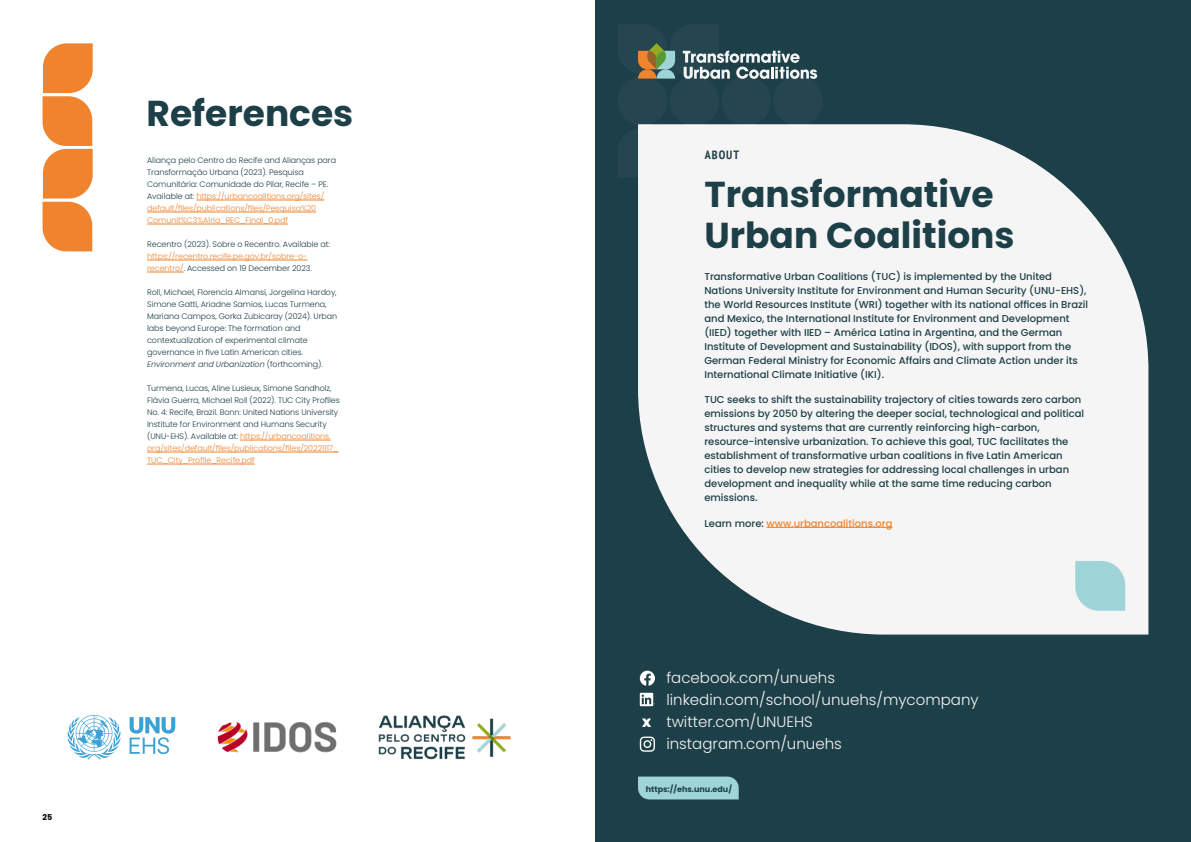
<style>
.page{position:relative;width:1191px;height:842px;background:#fff}
.page>*{position:absolute;margin:0;border:0;box-sizing:border-box;transform-origin:0 0}
.Headline_Small_Light{font:700 36px/41px "Poppins";color:#1d3f48}
.Sell_Light{font:300 15px "Poppins";color:#f5f5f5}
.Sub_Head_Light{font:700 condensed 12px "PT Sans";letter-spacing:.08em;color:#1d3f48}
.Body_Copy_Dark_No_In{font:900 12px "Poppins";color:#fff}
.Display_Text_Long{font:500 10px/14px "Poppins";color:#1d3f48}
.Display_Text_Long-2{font:500 10px "Poppins";color:#f0832d}
.Body_Copy_Dark_No_In-2{font:300 8px/12px "Poppins";letter-spacing:-.01em;color:#1d3f48}
.Author_Name_Dark{font:700 8px "Poppins";color:#1d3f48}
.t1{font:700 8px "Poppins";color:#000}
.s1{color:#f0832d}
.s2{font-style:italic}
.s3{color:#1d3f48}
</style>
<div class="page">
<div style="left:595px;top:0;width:596px;height:842px;background:#1d3f48"></div>
<img style="left:378px;top:715px;width:133px;height:45px">
<hr style="left:196px;top:200px;width:128px;height:1px;background:#f0832d">
<hr style="left:147px;top:212px;width:169px;height:1px;background:#f0832d">
<hr style="left:147px;top:224px;width:141px;height:1px;background:#f0832d">
<hr style="left:147px;top:260px;width:160px;height:1px;background:#f0832d">
<hr style="left:147px;top:272px;width:37px;height:1px;background:#f0832d">
<hr style="left:240px;top:440px;width:90px;height:1px;background:#f0832d">
<hr style="left:147px;top:452px;width:191px;height:1px;background:#f0832d">
<hr style="left:147px;top:464px;width:108px;height:1px;background:#f0832d">
<svg style="left:43px;top:43px;width:50px;height:208px;background:#f2944a"></svg>
<svg style="left:638px;top:43px;width:180px;height:36px"></svg>
<svg style="left:640px;top:671px;width:15px;height:15px"></svg>
<svg style="left:640px;top:693px;width:15px;height:13px"></svg>
<svg style="left:640px;top:736px;width:15px;height:16px"></svg>
<svg style="left:638px;top:124px;width:510px;height:510px;background:#dfe2e3"></svg>
<hr style="left:766px;top:527px;width:126px;height:1px;background:#f0832d">
<svg style="left:1075px;top:561px;width:50px;height:50px;background:#a8d8db"></svg>
<div style="left:638px;top:776px;width:100px;height:23px;background:#9fd5d8"></div>
<svg style="left:67px;top:715px;width:54px;height:44px"></svg>
<svg style="left:130px;top:717px;width:45px;height:37px"></svg>
<img style="left:217px;top:722px;width:120px;height:31px">
<p class="Headline_Small_Light" style="left:147px;top:93px;width:208px">References</p>
<p class="Body_Copy_Dark_No_In-2" style="left:147px;top:155px;width:190px">Aliança pelo Centro do Recife and Alianças para Transformação Urbana (2023). Pesquisa Comunitária: Comunidade do Pilar, Recife – PE.<br>Available at: <span class="s1">https://urbancoalitions.org/sites/ default/files/publications/files/Pesquisa%20<br>Comunit%C3%A1ria_REC_Final_0.pdf</span></p>
<p class="Body_Copy_Dark_No_In-2" style="left:147px;top:239px;width:184px">Recentro (2023). Sobre o Recentro. Available at: <span class="s1">https://recentro.recife.pe.gov.br/sobre-o&shy;recentro/</span>. Accessed on 19 December 2023.</p>
<p class="Body_Copy_Dark_No_In-2" style="left:147px;top:287px;width:192px">Roll, Michael, Florencia Almansi, Jorgelina Hardoy, Simone Gatti, Ariadne Samios, Lucas Turmena, Mariana Campos, Gorka Zubicaray (2024). Urban labs beyond Europe: The formation and contextualization of experimental climate governance in five Latin American cities.<br><span class="s2">Environment and Urbanization</span> (forthcoming).</p>
<p class="Body_Copy_Dark_No_In-2" style="left:147px;top:383px;width:194px">Turmena, Lucas, Aline Lusieux, Simone Sandholz, Flávia Guerra, Michael Roll (2022). TUC City Profiles No. 4: Recife, Brazil. Bonn: United Nations University Institute for Environment and Humans Security (UNU-EHS). Available at: <span class="s1">https://urbancoalitions. org/sites/default/files/publications/files/20221117_ TUC_City_Profile_Recife.pdf</span></p>
<p class="t1" style="left:43px;top:813px;width:11px">25</p>
<p class="Sub_Head_Light" style="left:705px;top:147px;width:36px">ABOUT</p>
<p class="Headline_Small_Light" style="left:704px;top:174px;width:312px">Transformative<br>Urban Coalitions</p>
<p class="Display_Text_Long" style="left:704px;top:269px;width:385px">Transformative Urban Coalitions (TUC) is implemented by the United Nations University Institute for Environment and Human Security (UNU-EHS), the World Resources Institute (WRI) together with its national offices in Brazil and Mexico, the International Institute for Environment and Development (IIED) together with IIED – América Latina in Argentina, and the German Institute of Development and Sustainability (IDOS), with support from the German Federal Ministry for Economic Affairs and Climate Action under its International Climate Initiative (IKI).</p>
<p class="Display_Text_Long" style="left:704px;top:393px;width:381px">TUC seeks to shift the sustainability trajectory of cities towards zero carbon emissions by 2050 by altering the deeper social, technological and political structures and systems that are currently reinforcing high-carbon, resource-intensive urbanization. To achieve this goal, TUC facilitates the establishment of transformative urban coalitions in five Latin American cities to develop new strategies for addressing local challenges in urban development and inequality while at the same time reducing carbon emissions.</p>
<p class="Display_Text_Long-2" style="left:704px;top:517px;width:190px"><span class="s3">Learn more:</span> www.urbancoalitions.org</p>
<p class="Body_Copy_Dark_No_In" style="left:642px;top:716px;width:11px">X</p>
<p class="Sell_Light" style="left:666px;top:669px;width:170px">facebook.com/unuehs</p>
<p class="Sell_Light" style="left:666px;top:691px;width:314px">linkedin.com/school/unuehs/mycompany</p>
<p class="Sell_Light" style="left:666px;top:713px;width:148px">twitter.com/UNUEHS</p>
<p class="Sell_Light" style="left:666px;top:735px;width:177px">instagram.com/unuehs</p>
<p class="Author_Name_Dark" style="left:646px;top:784px;width:88px">https://ehs.unu.edu/</p>
</div>
